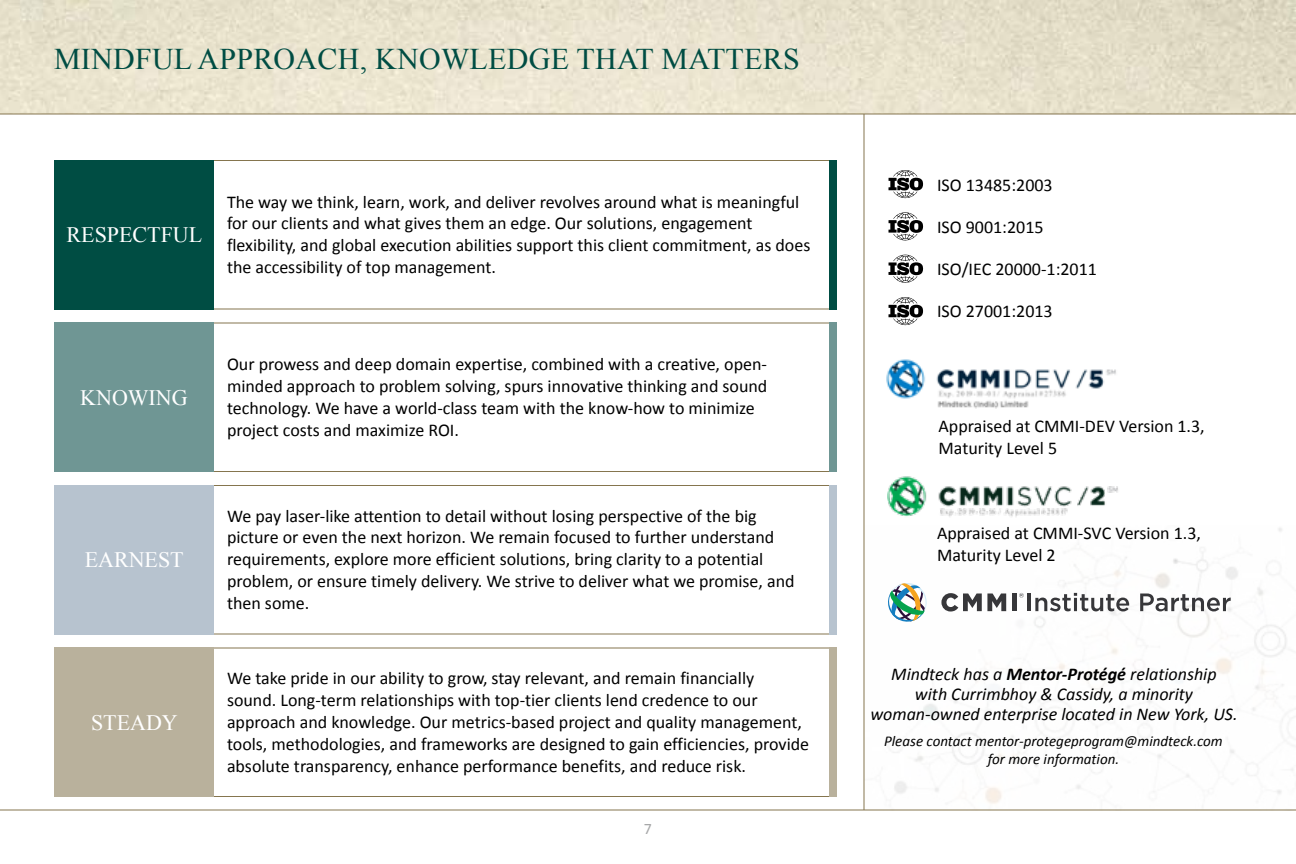
<style>
.page{position:relative;width:1296px;height:864px;background:#fff}
.page>*{position:absolute;margin:0;border:0;box-sizing:border-box;transform-origin:0 0}
.t1{font:30px "Times New Roman";letter-spacing:.01em;color:#004d43}
.t2{font:22px "Times New Roman";color:#fff}
.t3{font:18px/22px "Calibri";color:#000}
.t4{font:italic 18px/20px "Calibri";color:#000;text-align:center}
.t5{font:16px "Calibri";color:#a7a8a9}
.t6{font:italic 15px/18px "Calibri";color:#000;text-align:center}
.s1{font-weight:700}
</style>
<div class="page">
<img style="left:865px;top:528px;width:431px;height:282px">
<img style="left:0;top:0;width:1296px;height:114px">
<hr style="left:0;top:810px;width:1296px;height:1px;background:#85754e">
<hr style="left:54px;top:160px;width:783px;height:1px;background:#85754e">
<hr style="left:54px;top:308px;width:783px;height:2px;background:#85754e">
<div style="left:829px;top:160px;width:8px;height:150px;background:#004d43"></div>
<hr style="left:864px;top:114px;width:1px;height:696px;background:#85754e">
<hr style="left:0;top:114px;width:1296px;height:1px;background:#85754e">
<div style="left:54px;top:160px;width:160px;height:150px;background:#004d43"></div>
<hr style="left:54px;top:322px;width:783px;height:2px;background:#85754e">
<hr style="left:54px;top:471px;width:783px;height:1px;background:#85754e">
<div style="left:829px;top:322px;width:8px;height:150px;background:#6f9694"></div>
<div style="left:54px;top:322px;width:160px;height:150px;background:#6f9694"></div>
<hr style="left:54px;top:485px;width:783px;height:1px;background:#85754e">
<hr style="left:54px;top:634px;width:783px;height:1px;background:#85754e">
<div style="left:829px;top:485px;width:8px;height:149px;background:#b7c3cf"></div>
<div style="left:54px;top:485px;width:160px;height:149px;background:#b7c3cf"></div>
<hr style="left:54px;top:648px;width:783px;height:1px;background:#85754e">
<hr style="left:54px;top:796px;width:783px;height:1px;background:#85754e">
<div style="left:829px;top:648px;width:8px;height:149px;background:#b9b19c"></div>
<div style="left:54px;top:648px;width:160px;height:149px;background:#b9b19c"></div>
<svg style="left:888px;top:170px;width:35px;height:28px"></svg>
<img style="left:886px;top:359px;width:230px;height:50px">
<img style="left:887px;top:476px;width:231px;height:41px">
<svg style="left:888px;top:212px;width:35px;height:28px"></svg>
<svg style="left:888px;top:255px;width:35px;height:28px"></svg>
<svg style="left:888px;top:297px;width:35px;height:28px"></svg>
<svg style="left:941px;top:593px;width:65px;height:19px"></svg>
<div style="left:1012px;top:594px;width:5px;height:17px;background:#37373a"></div>
<hr style="left:1028px;top:594px;width:3px;height:17px;background:#37373a">
<svg style="left:1035px;top:593px;width:94px;height:18px"></svg>
<svg style="left:1140px;top:594px;width:91px;height:17px"></svg>
<svg style="left:888px;top:583px;width:41px;height:39px"></svg>
<svg style="left:1019px;top:593px;width:5px;height:5px"></svg>
<h1 class="t1" style="left:54px;top:39px;width:747px">MINDFUL APPROACH, KNOWLEDGE THAT MATTERS</h1>
<p class="t2" style="left:67px;top:220px;width:137px">RESPECTFUL</p>
<p class="t3" style="left:227px;top:191px;width:585px">The way we think, learn, work, and deliver revolves around what is meaningful for our clients and what gives them an edge. Our solutions, engagement flexibility, and global execution abilities support this client commitment, as does the accessibility of top management.</p>
<p class="t2" style="left:80px;top:383px;width:109px">KNOWING</p>
<p class="t2" style="left:85px;top:545px;width:101px">EARNEST</p>
<p class="t2" style="left:91px;top:708px;width:88px">STEADY</p>
<p class="t3" style="left:227px;top:353px;width:542px">Our prowess and deep domain expertise, combined with a creative, open&shy;minded approach to problem solving, spurs innovative thinking and sound technology. We have a world-class team with the know-how to minimize project costs and maximize ROI.</p>
<p class="t3" style="left:227px;top:505px;width:569px">We pay laser-like attention to detail without losing perspective of the big picture or even the next horizon. We remain focused to further understand requirements, explore more efficient solutions, bring clarity to a potential problem, or ensure timely delivery. We strive to deliver what we promise, and then some.</p>
<p class="t3" style="left:227px;top:667px;width:584px">We take pride in our ability to grow, stay relevant, and remain financially<br>sound. Long-term relationships with top-tier clients lend credence to our approach and knowledge. Our metrics-based project and quality management, tools, methodologies, and frameworks are designed to gain efficiencies, provide absolute transparency, enhance performance benefits, and reduce risk.</p>
<p class="t5" style="left:644px;top:819px;width:10px">7</p>
<p class="t3" style="left:937px;top:174px;width:117px">ISO 13485:2003</p>
<p class="t3" style="left:937px;top:216px;width:108px">ISO 9001:2015</p>
<p class="t3" style="left:937px;top:258px;width:162px">ISO/IEC 20000-1:2011</p>
<p class="t3" style="left:937px;top:300px;width:117px">ISO 27001:2013</p>
<p class="t3" style="left:938px;top:415px;width:268px">Appraised at CMMI-DEV Version 1.3,<br>Maturity Level 5</p>
<p class="t3" style="left:937px;top:523px;width:266px">Appraised at CMMI-SVC Version 1.3,<br>Maturity Level 2</p>
<p class="t4" style="left:870px;top:664px;width:369px">Mindteck has a <span class="s1">Mentor-Protégé</span> relationship<br>with Currimbhoy &amp; Cassidy, a minority woman-owned enterprise located in New York, US.</p>
<p class="t6" style="left:884px;top:732px;width:340px">Please contact mentor-protegeprogram@mindteck.com for more information.</p>
</div>
